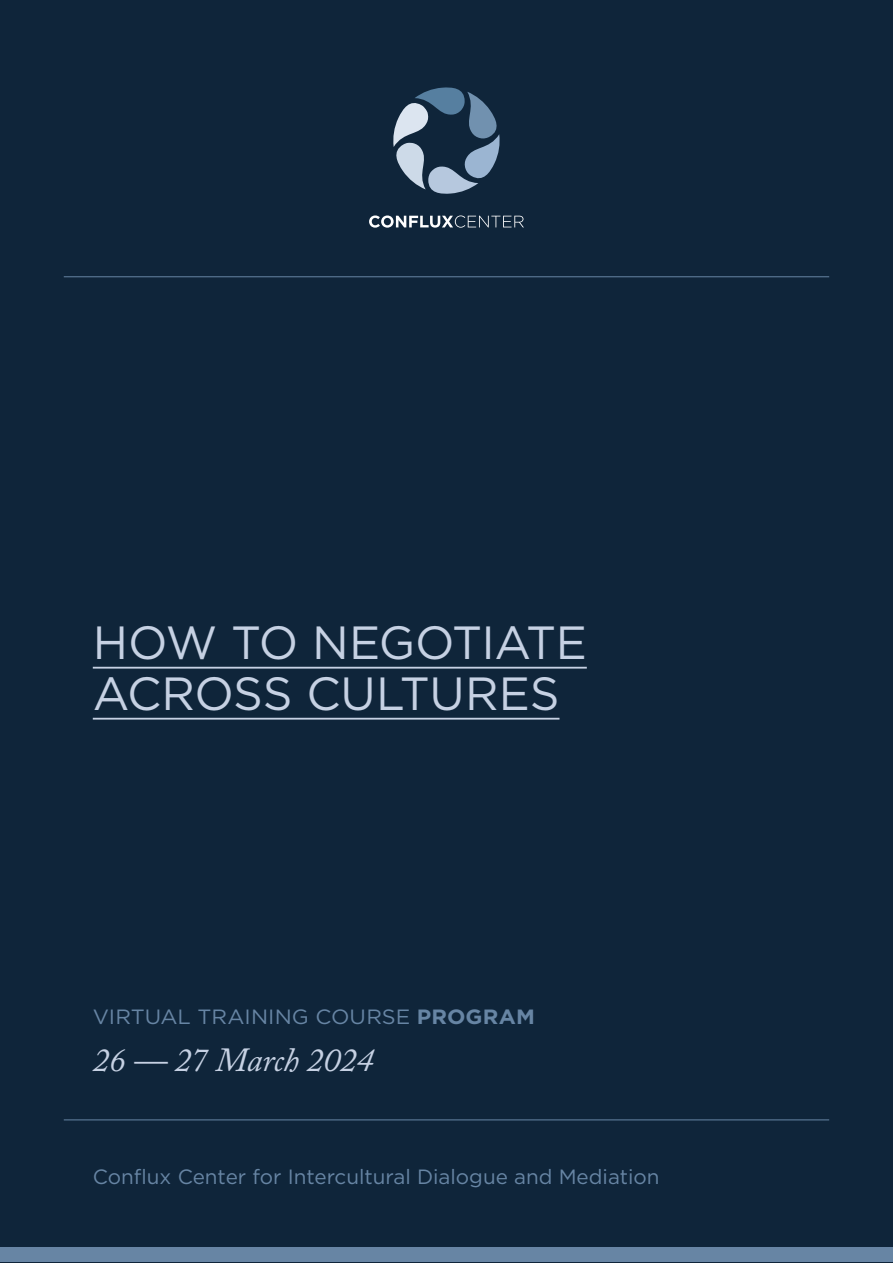
<style>
.page{position:relative;width:893px;height:1263px;background:#0f253a}
.page>*{position:absolute;margin:0;border:0;box-sizing:border-box;transform-origin:0 0}
.t1{font:46.5px "Gotham";letter-spacing:-.015em;color:#c6d1e3}
.t2{font:italic 33.75px "Adobe Caslon Pro";letter-spacing:-.015em;color:#c6d1e3}
.t3{font:20.7px "Gotham";color:#6785a4}
.t4{font:20.7px "Gotham";color:#6785a4;scale:1.05 1}
.s1{font-weight:700}
</style>
<div class="page">
<div style="left:0;top:1247px;width:893px;height:14px;background:#6785a4"></div>
<hr style="left:64px;top:1119px;width:765px;height:1px;background:#6785a4">
<hr style="left:64px;top:276px;width:765px;height:1px;background:#6785a4">
<hr style="left:93px;top:667px;width:494px;height:2px;background:#c6d1e3">
<hr style="left:93px;top:718px;width:466px;height:2px;background:#c6d1e3">
<svg style="left:369px;top:215px;width:155px;height:13px"></svg>
<svg style="left:393px;top:87px;width:107px;height:107px"></svg>
<p class="t1" style="left:93px;top:612px;width:495px">HOW TO NEGOTIATE</p>
<p class="t1" style="left:93px;top:663px;width:468px">ACROSS CULTURES</p>
<p class="t4" style="left:93px;top:1004px;width:422px">VIRTUAL TRAINING COURSE <span class="s1">PROGRAM</span></p>
<p class="t2" style="left:93px;top:1039px;width:282px">26 — 27 March 2024</p>
<p class="t3" style="left:93px;top:1163px;width:568px">Conflux Center for Intercultural Dialogue and Mediation</p>
</div>
